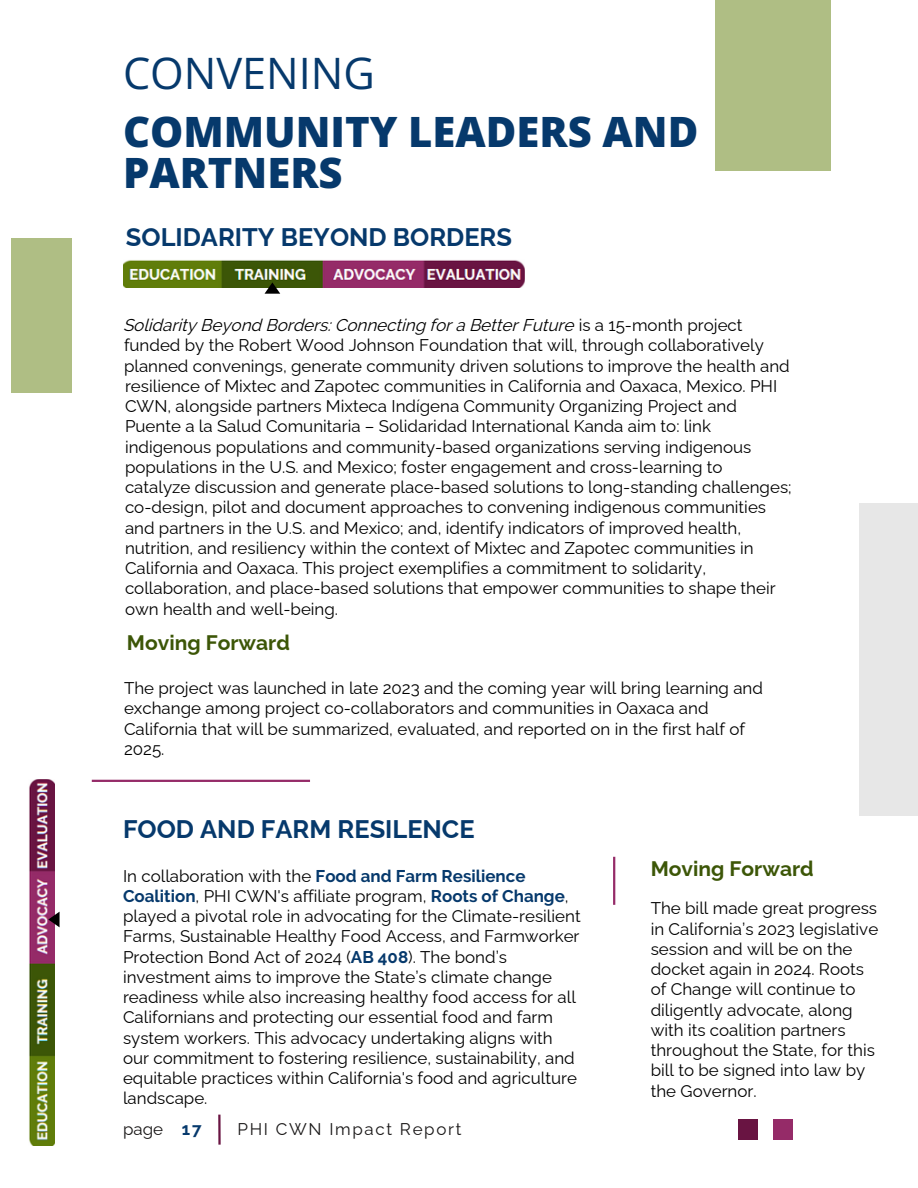
<style>
.page{position:relative;width:918px;height:1188px;background:#fff}
.page>*{position:absolute;margin:0;border:0;box-sizing:border-box;transform-origin:0 0}
.t1{font:43.35px "Open Sans";color:#06396c}
.t2{font:800 41.85px/41.2px "Open Sans";color:#06396c}
.t3{font:700 25.35px "Raleway";color:#06396c}
.t4{font:700 21px "Raleway";color:#3c5607}
.t5{font:16.95px/20.2px "Raleway";color:#000}
.t6{font:16.95px "Raleway";letter-spacing:.1em;color:#191717}
.s1{font-style:italic}
.s2{font-weight:700;color:#06396c}
</style>
<div class="page">
<div style="left:738px;top:1120px;width:20px;height:20px;background:#691442"></div>
<div style="left:773px;top:1120px;width:20px;height:20px;background:#952b68"></div>
<hr style="left:613px;top:857px;width:2px;height:48px;background:#952b68">
<hr style="left:92px;top:780px;width:218px;height:2px;background:#952b68">
<div style="left:11px;top:238px;width:60px;height:155px;background:#afbe84"></div>
<img style="left:123px;top:260px;width:402px;height:28px">
<svg style="left:265px;top:282px;width:15px;height:12px"></svg>
<img style="left:29px;top:780px;width:25px;height:365px">
<svg style="left:48px;top:912px;width:12px;height:15px"></svg>
<div style="left:860px;top:504px;width:58px;height:312px;background:#e7e7e7"></div>
<div style="left:716px;top:0;width:115px;height:171px;background:#afbe84"></div>
<hr style="left:218px;top:1115px;width:3px;height:30px;background:#691442">
<h1 class="t1" style="left:123px;top:43px;width:253px">CONVENING</h1>
<h2 class="t2" style="left:123px;top:110px;width:577px">COMMUNITY LEADERS AND<br>PARTNERS</h2>
<h3 class="t3" style="left:126px;top:222px;width:388px">SOLIDARITY BEYOND BORDERS</h3>
<p class="t5" style="left:123px;top:315px;width:670px"><span class="s1">SolidarityBeyond Borders:Connecting foraBetterFuture</span> i s a 1 5 - m o n t h p r oj e c t funded by the Robert Wood Johnson Foundation that will, through collaboratively planned convenings, generate community driven solutions to improve the health and resilience of Mixtec and Zapotec communities in California and Oaxaca, Mexico. PHI CWN, alongside partners Mixteca Indígena Community Organizing Project and Puente a la Salud Comunitaria – Solidaridad International Kanda aim to: link indigenous populations and community-based organizations serving indigenous populations in the U.S. and Mexico; foster engagement and cross-learning to<br>catalyze discussion and generate place-based solutions to long-standing challenges; co-design, pilot and document approaches to convening indigenous communities and partners in the U.S. and Mexico; and, identify indicators of improved health, nutrition, and resiliency within the context of Mixtec and Zapotec communities in California and Oaxaca. This project exemplifies a commitment to solidarity, collaboration, and place-based solutions that empower communities to shape their own health and well-being.</p>
<p class="t4" style="left:127px;top:630px;width:165px">Moving Forward</p>
<p class="t5" style="left:124px;top:678px;width:641px">The project was launched in late 2023 and the coming year will bring learning and exchange among project co-collaborators and communities in Oaxaca and California that will be summarized, evaluated, and reported on in the first half of 2025.</p>
<h3 class="t3" style="left:123px;top:814px;width:353px">FOOD AND FARM RESILENCE</h3>
<p class="t5" style="left:123px;top:866px;width:459px">In collaboration with the <span class="s2">Food and Farm Resilience Coalition</span>, PHI CWN's affiliate program, <span class="s2">Roots of Change</span>, played a pivotal role in advocating for the Climate-resilient Farms, Sustainable Healthy Food Access, and Farmworker Protection Bond Act of 2024 (<span class="s2">AB 408</span>). The bond’s investment aims to improve the State’s climate change readiness while also increasing healthy food access for all Californians and protecting our essential food and farm system workers. This advocacy undertaking aligns with our commitment to fostering resilience, sustainability, and equitable practices within California's food and agriculture landscape.</p>
<p class="t4" style="left:651px;top:856px;width:165px">Moving Forward</p>
<p class="t5" style="left:651px;top:898px;width:229px">The bill made great progress in California’s 2023 legislative session and will be on the docket again in 2024. Roots of Change will continue to diligently advocate, along with its coalition partners throughout the State, for this bill to be signed into law by the Governor.</p>
<p class="t6" style="left:123px;top:1119px;width:80px">page <span class="s2">17</span></p>
<p class="t6" style="left:238px;top:1119px;width:226px">PHI CWN Impact Report</p>
</div>
